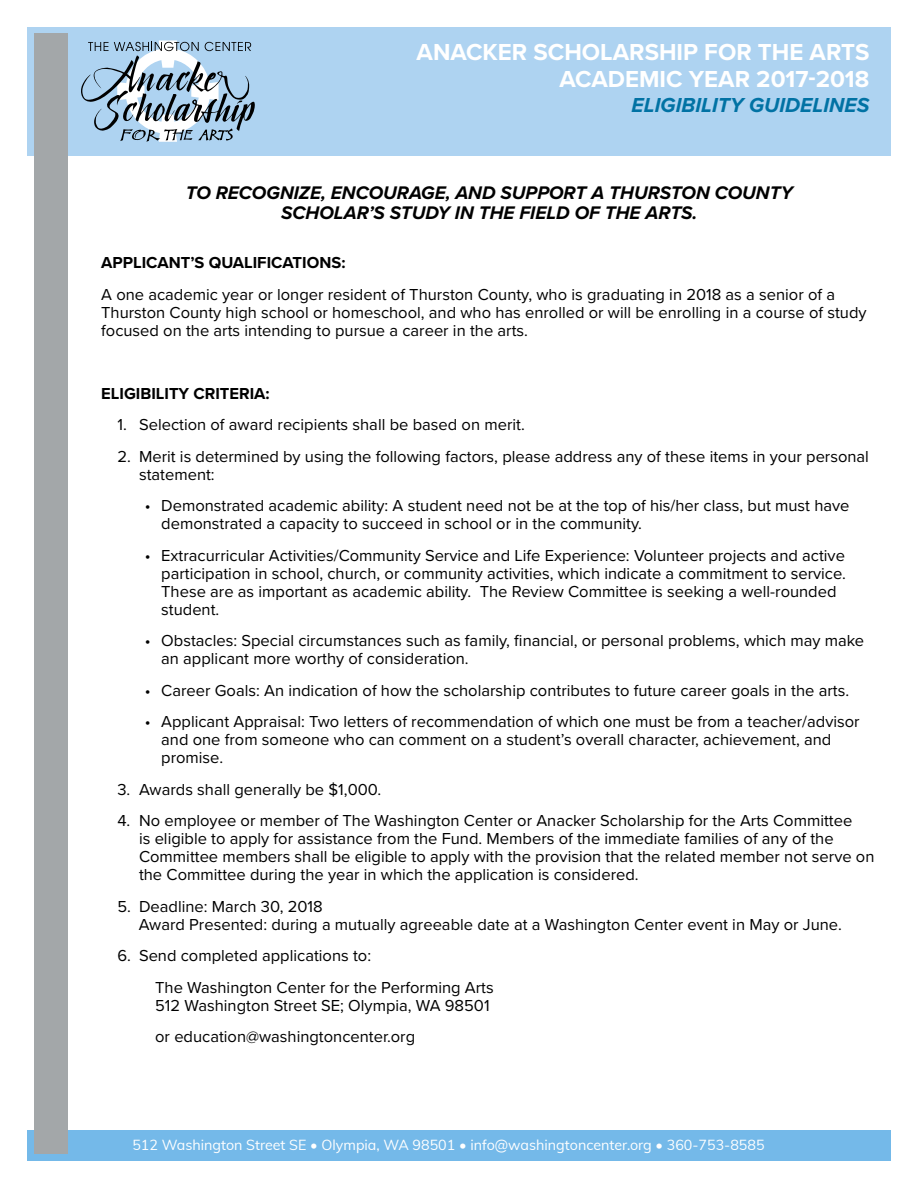
<style>
.page{position:relative;width:918px;height:1188px;background:#fff}
.page>*{position:absolute;margin:0;border:0;box-sizing:border-box;transform-origin:0 0}
.t1{font:700 24px/27px "Proxima Nova";color:#fff;text-align:right}
.t2{font:italic 700 21px "Proxima Nova";color:#0172a4}
.t3{font:italic 700 18.9px/20.5px "Proxima Nova";color:#000;text-align:center}
.t4{font:16.5px/18px "Proxima Nova";color:#000}
.t5{font:700 16.5px "Proxima Nova";color:#000}
.t6{font:14.25px "Muli";color:#fff}
</style>
<div class="page">
<div style="left:27px;top:1131px;width:864px;height:30px;background:#74b9e9"></div>
<div style="left:27px;top:27px;width:864px;height:128px;background:#aed3f1"></div>
<div style="left:34px;top:34px;width:34px;height:1120px;background:#a3a7a9"></div>
<svg style="left:81px;top:40px;width:174px;height:102px"></svg>
<h1 class="t1" style="left:417px;top:38px;width:454px">ANACKER SCHOLARSHIP FOR THE ARTS<br>ACADEMIC YEAR 2017-2018</h1>
<p class="t2" style="left:632px;top:90px;width:239px">ELIGIBILITY GUIDELINES</p>
<p class="t3" style="left:186px;top:182px;width:609px">TO RECOGNIZE, ENCOURAGE, AND SUPPORT A THURSTON COUNTY<br>SCHOLAR’S STUDY IN THE FIELD OF THE ARTS.</p>
<p class="t5" style="left:101px;top:250px;width:246px">APPLICANT’S QUALIFICATIONS:</p>
<p class="t4" style="left:101px;top:284px;width:767px">A one academic year or longer resident of Thurston County, who is graduating in 2018 as a senior of a<br>Thurston County high school or homeschool, and who has enrolled or will be enrolling in a course of study focused on the arts intending to pursue a career in the arts.</p>
<p class="t5" style="left:101px;top:381px;width:170px">ELIGIBILITY CRITERIA:</p>
<p class="t4" style="left:117px;top:415px;width:409px">1. Selection of award recipients shall be based on merit.</p>
<p class="t4" style="left:139px;top:446px;width:731px;text-indent:-22px">2. Merit is determined by using the following factors, please address any of these items in your personal statement:</p>
<p class="t4" style="left:161px;top:496px;width:690px;text-indent:-16px">• Demonstrated academic ability: A student need not be at the top of his/her class, but must have demonstrated a capacity to succeed in school or in the community.</p>
<p class="t4" style="left:161px;top:545px;width:686px;text-indent:-16px">• Extracurricular Activities/Community Service and Life Experience: Volunteer projects and active participation in school, church, or community activities, which indicate a commitment to service.<br>These are as important as academic ability. The Review Committee is seeking a well-rounded student.</p>
<p class="t4" style="left:161px;top:631px;width:705px;text-indent:-16px">• Obstacles: Special circumstances such as family, financial, or personal problems, which may make an applicant more worthy of consideration.</p>
<p class="t4" style="left:145px;top:680px;width:706px">• Career Goals: An indication of how the scholarship contributes to future career goals in the arts.</p>
<p class="t4" style="left:161px;top:712px;width:700px;text-indent:-16px">• Applicant Appraisal: Two letters of recommendation of which one must be from a teacher/advisor and one from someone who can comment on a student’s overall character, achievement, and promise.</p>
<p class="t4" style="left:117px;top:779px;width:265px">3. Awards shall generally be $1,000.</p>
<p class="t4" style="left:139px;top:811px;width:737px;text-indent:-22px">4. No employee or member of The Washington Center or Anacker Scholarship for the Arts Committee<br>is eligible to apply for assistance from the Fund. Members of the immediate families of any of the Committee members shall be eligible to apply with the provision that the related member not serve on the Committee during the year in which the application is considered.</p>
<p class="t4" style="left:139px;top:896px;width:705px;text-indent:-21px">5. Deadline: March 30, 2018<br>Award Presented: during a mutually agreeable date at a Washington Center event in May or June.</p>
<p class="t4" style="left:155px;top:939px;width:340px;line-height:31.5px;text-indent:-38px">6. Send completed applications to:<br>The Washington Center for the Performing Arts</p>
<p class="t4" style="left:155px;top:989px;width:336px;line-height:31.5px">512 Washington Street SE; Olympia, WA 98501 or education@washingtoncenter.org</p>
<p class="t6" style="left:132px;top:1135px;width:634px">512 Washington Street SE • Olympia, WA 98501 • info@washingtoncenter.org • 360-753-8585</p>
</div>
